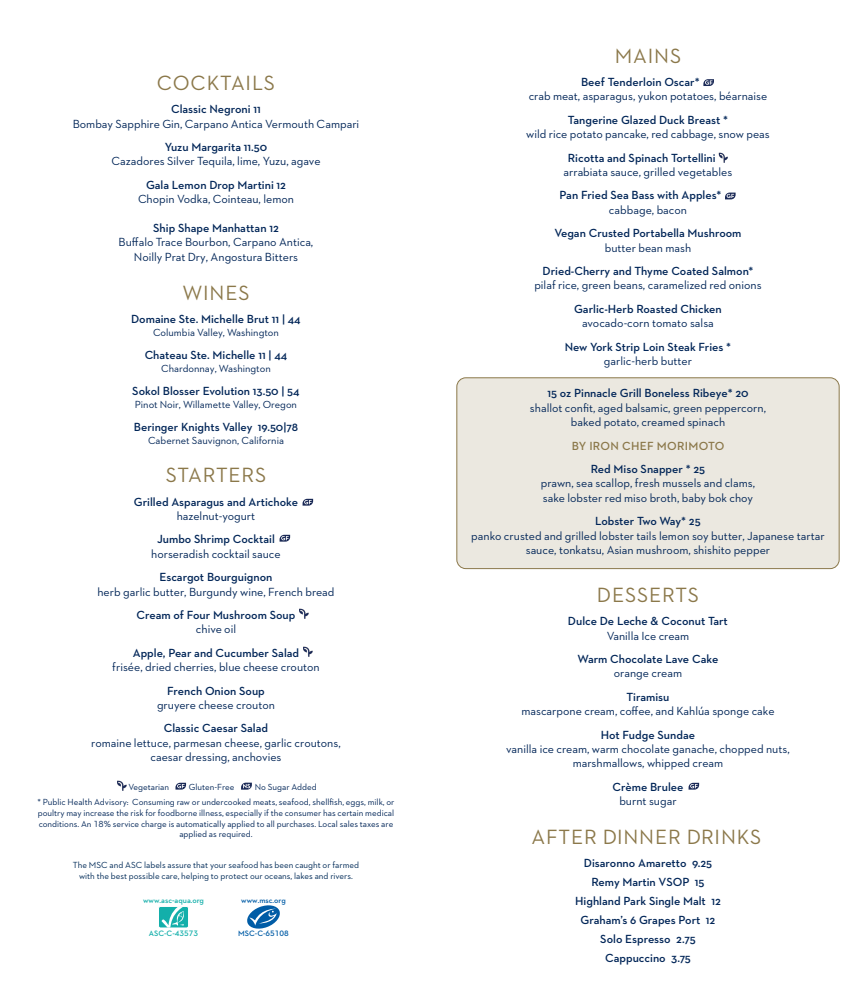
<style>
.page{position:relative;width:864px;height:1008px;background:#fff}
.page>*{position:absolute;margin:0;border:0;box-sizing:border-box;transform-origin:0 0}
.Gala_SectionTitle{font:21px "Neutraface 2 Text";letter-spacing:.04em;color:#8b784a}
.Gala_DishTitle{font:21px "Neutraface 2 Text";letter-spacing:.04em;color:#8b784a}
.Gala_DishTitle-2{font:12px/14.4px "Neutraface 2 Text";color:#022658;text-align:center}
.Gala_DishTitle-3{font:600 12px/18.9px "Neutraface 2 Text";color:#022658;text-align:center}
.Gala_DishTitle-4{font:600 12px/23.4px "Neutraface 2 Text";color:#8b784a;text-align:center}
.t1{font:10.5px "Neutraface 2 Text";color:#022658}
.t2{font:9px/10.8px "Neutraface 2 Text";color:#022658;text-align:center}
.t3{font:9px/10.8px "Neutraface 2 Text";color:#002b58;text-align:center}
.t4{font:600 8px "Neutraface 2 Text";color:#13afaa}
.t5{font:600 8px "Neutraface 2 Text";color:#005ca6}
.s1{font-weight:400}
.s2{font-weight:600}
.s3{color:#022658}
</style>
<div class="page">
<div style="left:457px;top:378px;width:382px;height:191px;background:#ebe8e0;border-radius:9px"></div>
<div style="left:456px;top:377px;width:384px;height:192px;border:1px solid #8b784a;border-radius:9px"></div>
<svg style="left:117px;top:780px;width:10px;height:11px"></svg>
<svg style="left:175px;top:783px;width:11px;height:7px"></svg>
<svg style="left:241px;top:783px;width:11px;height:7px"></svg>
<svg style="left:703px;top:79px;width:11px;height:7px"></svg>
<svg style="left:718px;top:152px;width:10px;height:11px"></svg>
<svg style="left:725px;top:193px;width:11px;height:6px"></svg>
<svg style="left:247px;top:905px;width:33px;height:24px"></svg>
<svg style="left:158px;top:906px;width:31px;height:22px"></svg>
<svg style="left:303px;top:499px;width:10px;height:7px"></svg>
<svg style="left:280px;top:535px;width:10px;height:7px"></svg>
<svg style="left:689px;top:783px;width:10px;height:7px"></svg>
<svg style="left:303px;top:646px;width:10px;height:11px"></svg>
<svg style="left:299px;top:608px;width:10px;height:11px"></svg>
<p class="Gala_SectionTitle" style="left:157px;top:70px;width:120px">COCKTAILS</p>
<p class="Gala_DishTitle-3" style="left:171px;top:100px;width:91px">Classic Negroni 11</p>
<p class="Gala_DishTitle-2" style="left:73px;top:116px;width:288px">Bombay Sapphire Gin, Carpano Antica Vermouth Campari</p>
<p class="Gala_DishTitle-3" style="left:165px;top:137px;width:104px">Yuzu Margarita 11.50</p>
<p class="Gala_DishTitle-2" style="left:111px;top:154px;width:211px">Cazadores Silver Tequila, lime, Yuzu, agave</p>
<p class="Gala_DishTitle-3" style="left:146px;top:175px;width:142px">Gala Lemon Drop Martini 12</p>
<p class="Gala_DishTitle-2" style="left:138px;top:192px;width:158px">Chopin Vodka, Cointeau, lemon</p>
<p class="Gala_DishTitle-3" style="left:153px;top:218px;width:127px">Ship Shape Manhattan 12</p>
<p class="Gala_DishTitle-2" style="left:119px;top:235px;width:196px">Buffalo Trace Bourbon, Carpano Antica,</p>
<p class="Gala_DishTitle-2" style="left:134px;top:249px;width:166px">Noilly Prat Dry, Angostura Bitters</p>
<p class="Gala_SectionTitle" style="left:182px;top:279px;width:69px">WINES</p>
<p class="Gala_DishTitle-3" style="left:131px;top:309px;width:171px">Domaine Ste. Michelle Brut 11 | 44</p>
<p class="t1" style="left:153px;top:325px;width:127px">Columbia Valley, Washington</p>
<p class="Gala_DishTitle-3" style="left:145px;top:345px;width:144px">Chateau Ste. Michelle 11 | 44</p>
<p class="t1" style="left:161px;top:361px;width:111px">Chardonnay, Washington</p>
<p class="Gala_DishTitle-3" style="left:132px;top:381px;width:169px">Sokol Blosser Evolution 13.50 | 54</p>
<p class="t1" style="left:135px;top:397px;width:164px">Pinot Noir, Willamette Valley, Oregon</p>
<p class="Gala_DishTitle-3" style="left:134px;top:417px;width:166px">Beringer Knights Valley 19.50|78</p>
<p class="t1" style="left:148px;top:433px;width:137px">Cabernet Sauvignon, California</p>
<p class="Gala_SectionTitle" style="left:166px;top:462px;width:102px">STARTERS</p>
<p class="Gala_DishTitle-3" style="left:134px;top:492px;width:166px">Grilled Asparagus and Artichoke</p>
<p class="Gala_DishTitle-2" style="left:177px;top:509px;width:80px">hazelnut-yogurt</p>
<p class="Gala_DishTitle-3" style="left:157px;top:530px;width:119px">Jumbo Shrimp Cocktail</p>
<p class="Gala_DishTitle-2" style="left:151px;top:546px;width:131px">horseradish cocktail sauce</p>
<p class="Gala_DishTitle-3" style="left:159px;top:568px;width:115px">Escargot Bourguignon</p>
<p class="Gala_DishTitle-2" style="left:97px;top:584px;width:239px">herb garlic butter, Burgundy wine, French bread</p>
<p class="Gala_DishTitle-3" style="left:137px;top:605px;width:160px">Cream of Four Mushroom Soup</p>
<p class="Gala_DishTitle-2" style="left:196px;top:622px;width:42px">chive oil</p>
<p class="Gala_DishTitle-3" style="left:133px;top:643px;width:168px">Apple, Pear and Cucumber Salad</p>
<p class="Gala_DishTitle-2" style="left:112px;top:660px;width:209px">frisée, dried cherries, blue cheese crouton</p>
<p class="Gala_DishTitle-3" style="left:167px;top:681px;width:99px">French Onion Soup</p>
<p class="Gala_DishTitle-2" style="left:157px;top:698px;width:120px">gruyere cheese crouton</p>
<p class="Gala_DishTitle-3" style="left:164px;top:719px;width:106px">Classic Caesar Salad</p>
<p class="Gala_DishTitle-2" style="left:91px;top:735px;width:251px">romaine lettuce, parmesan cheese, garlic croutons, caesar dressing, anchovies</p>
<p class="t2" style="left:129px;top:781px;width:42px">Vegetarian</p>
<p class="t2" style="left:189px;top:781px;width:47px">Gluten-Free</p>
<p class="t2" style="left:255px;top:781px;width:63px">No Sugar Added</p>
<p class="t2" style="left:38px;top:796px;width:358px">* Public Health Advisory: Consuming raw or undercooked meats, seafood, shellfish, eggs, milk, or poultry may increase the risk for foodborne illness, especially if the consumer has certain medical conditions. An 18% service charge is automatically applied to all purchases. Local sales taxes are applied as required.</p>
<p class="t3" style="left:73px;top:859px;width:288px">The MSC and ASC labels assure that your seafood has been caught or farmed with the best possible care, helping to protect our oceans, lakes and rivers.</p>
<p class="t4" style="left:143px;top:895px;width:63px">www.asc-aqua.org</p>
<p class="t5" style="left:241px;top:895px;width:46px">www.msc.org</p>
<p class="t4" style="left:149px;top:929px;width:51px">ASC-C-43573</p>
<p class="t5" style="left:238px;top:929px;width:52px">MSC-C-65108</p>
<p class="Gala_SectionTitle" style="left:615px;top:42px;width:68px">MAINS</p>
<p class="Gala_DishTitle-3" style="left:581px;top:72px;width:120px">Beef Tenderloin Oscar*</p>
<p class="Gala_DishTitle-2" style="left:529px;top:89px;width:240px">crab meat, asparagus, yukon potatoes, béarnaise</p>
<p class="Gala_DishTitle-3" style="left:568px;top:110px;width:162px">Tangerine Glazed Duck Breast *</p>
<p class="Gala_DishTitle-2" style="left:526px;top:127px;width:245px">wild rice potato pancake, red cabbage, snow peas</p>
<p class="Gala_DishTitle-3" style="left:568px;top:148px;width:149px">Ricotta and Spinach Tortellini</p>
<p class="Gala_DishTitle-2" style="left:564px;top:165px;width:170px">arrabiata sauce, grilled vegetables</p>
<p class="Gala_DishTitle-3" style="left:559px;top:186px;width:163px">Pan Fried Sea Bass with Apples*</p>
<p class="Gala_DishTitle-3" style="left:554px;top:198px;width:189px;line-height:23.4px"><span class="s1">cabbage, bacon<br></span>Vegan Crusted Portabella Mushroom</p>
<p class="Gala_DishTitle-3" style="left:543px;top:236px;width:212px;line-height:23.4px"><span class="s1">butter bean mash<br></span>Dried-Cherry and Thyme Coated Salmon*</p>
<p class="Gala_DishTitle-2" style="left:534px;top:274px;width:229px;line-height:23.4px">pilaf rice, green beans, caramelized red onions<br><span class="s2">Garlic-Herb Roasted Chicken</span></p>
<p class="Gala_DishTitle-3" style="left:565px;top:311px;width:168px;line-height:23.4px"><span class="s1">avocado-corn tomato salsa<br></span>New York Strip Loin Steak Fries *</p>
<p class="Gala_DishTitle-2" style="left:604px;top:354px;width:90px">garlic-herb butter</p>
<p class="Gala_DishTitle-2" style="left:530px;top:386px;width:238px"><span class="s2">15 oz Pinnacle Grill Boneless Ribeye* 20 </span>shallot confit, aged balsamic, green peppercorn, baked potato, creamed spinach</p>
<p class="Gala_DishTitle-4" style="left:572px;top:434px;width:154px">BY IRON CHEF MORIMOTO<br><span class="s3">Red Miso Snapper * 25</span></p>
<p class="Gala_DishTitle-2" style="left:541px;top:476px;width:216px;text-align:left">prawn, sea scallop, fresh mussels and clams, sake lobster red miso broth, baby bok choy</p>
<p class="Gala_DishTitle-2" style="left:471px;top:514px;width:355px"><span class="s2">Lobster Two Way* 25<br></span>panko crusted and grilled lobster tails lemon soy butter, Japanese tartar sauce, tonkatsu, Asian mushroom, shishito pepper</p>
<p class="Gala_DishTitle" style="left:597px;top:582px;width:104px">DESSERTS</p>
<p class="Gala_DishTitle-3" style="left:568px;top:614px;width:161px;line-height:14.4px">Dulce De Leche &amp; Coconut Tart<br><span class="s1">Vanilla Ice cream</span></p>
<p class="Gala_DishTitle-3" style="left:578px;top:652px;width:142px;line-height:14.4px">Warm Chocolate Lave Cake <span class="s1">orange cream</span></p>
<p class="Gala_DishTitle-2" style="left:521px;top:689px;width:255px"><span class="s2">Tiramisu<br></span>mascarpone cream, coffee, and Kahlúa sponge cake</p>
<p class="Gala_DishTitle-2" style="left:506px;top:727px;width:285px"><span class="s2">Hot Fudge Sundae<br></span>vanilla ice cream, warm chocolate ganache, chopped nuts, marshmallows, whipped cream</p>
<p class="Gala_DishTitle-3" style="left:612px;top:779px;width:73px;line-height:14.4px">Crème Brulee <span class="s1">burnt sugar</span></p>
<p class="Gala_DishTitle" style="left:531px;top:824px;width:231px">AFTER DINNER DRINKS</p>
<p class="Gala_DishTitle-3" style="left:575px;top:854px;width:147px">Disaronno Amaretto 9.25<br>Remy Martin VSOP 15<br>Highland Park Single Malt 12<br>Graham’s 6 Grapes Port 12<br>Solo Espresso 2.75<br>Cappuccino 3.75</p>
</div>
